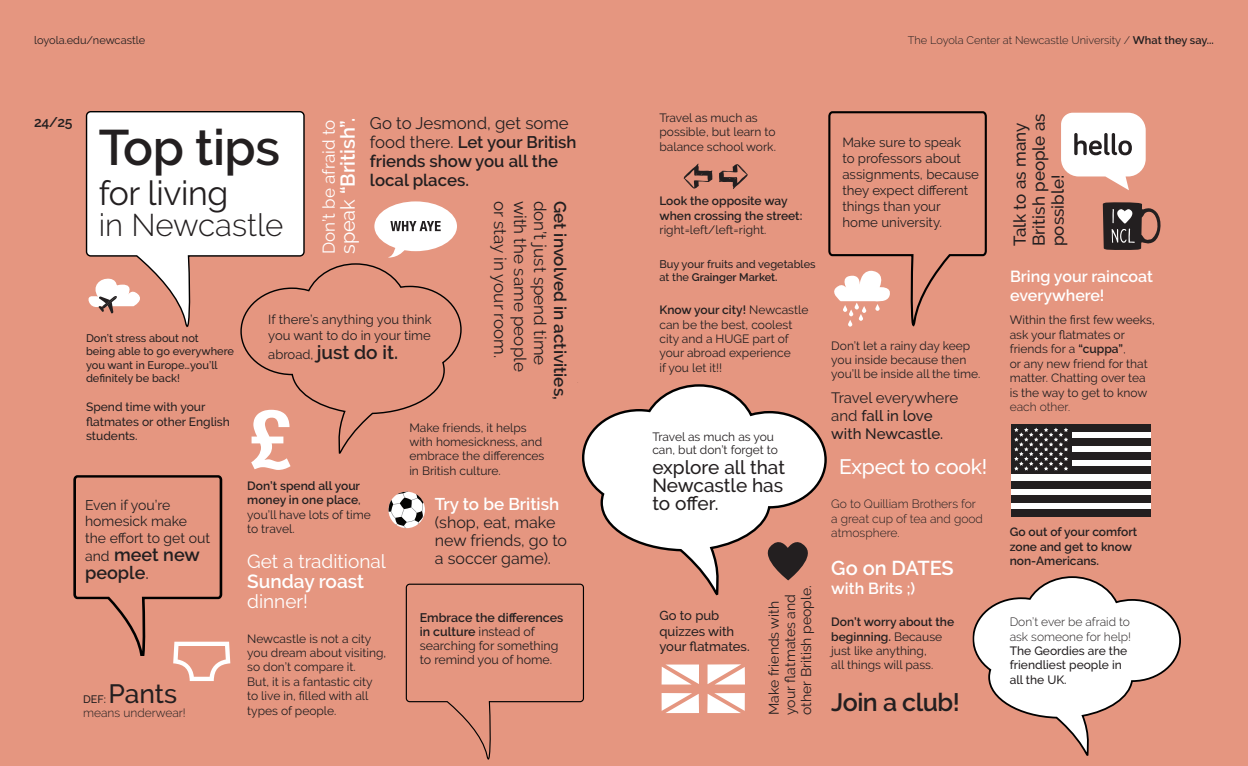
<style>
.page{position:relative;width:1248px;height:766px;background:#fff}
.page>*{position:absolute;margin:0;border:0;box-sizing:border-box;transform-origin:0 0}
.t1{font:600 49.7px "Derailed";letter-spacing:-.01em;color:#231f20}
.t2{font:33.8px "Derailed";letter-spacing:-.01em;color:#231f20}
.t3{font:300 31.3px "Derailed";color:#231f20}
.t4{font:500 26.4px "Derailed";letter-spacing:-.005em;color:#231f20}
.t5{font:600 25px "Derailed";letter-spacing:-.02em;color:#231f20}
.t6{font:500 20.9px "Derailed";letter-spacing:-.01em;color:#fff}
.t7{font:600 20px "Derailed";letter-spacing:-.01em;color:#fff}
.t8{font:500 19px/18px "Derailed";color:#231f20;text-align:justify}
.t9{font:19px/20px "Derailed";color:#fff}
.t10{font:600 19px "Derailed";color:#231f20}
.t11{font:600 18px/18px "Derailed";color:#231f20}
.t12{font:17px "Derailed";color:#231f20}
.t13{font:500 17px/19px "Derailed";color:#231f20}
.t14{font:600 17px "Derailed";color:#231f20}
.t15{font:17px "Derailed";color:#fff}
.t16{font:600 17px "Derailed";color:#fff}
.t17{font:600 16.8px/18.8px "Derailed";color:#231f20}
.t18{font:16px/18px "Derailed";color:#231f20}
.t19{font:600 16px/18px "Derailed";color:#fff}
.t20{font:500 15px/18px "Derailed";color:#231f20}
.t21{font:14px/16px "Derailed";color:#231f20}
.t22{font:600 14px "Derailed";color:#231f20}
.t23{font:13.3px/15.9px "Derailed";color:#231f20}
.t24{font:13px/15.6px "Derailed";color:#231f20}
.t25{font:500 13px/15.6px "Derailed";color:#231f20}
.t26{font:12.4px/14px "Derailed";color:#231f20}
.t27{font:12px/14.4px "Derailed";color:#231f20}
.t28{font:600 12px/14.4px "Derailed";color:#231f20}
.t29{font:500 12px/14.4px "Derailed";color:#231f20}
.t30{font:300 12px/14.4px "Derailed";color:#231f20}
.t31{font:500 11px/13.2px "Derailed";color:#231f20}
.t32{font:300 11px "Derailed";color:#231f20}
.t33{font:11px "Derailed";color:#231f20}
.t34{font:500 10.8px "Derailed";color:#231f20}
.s1{font-weight:600}
.s2{font-weight:400}
.s3{font-weight:400;font-size:13px}
.s4{font-weight:400;font-size:14px}
.s5{font-weight:500}
.s6{font-weight:300}
</style>
<div class="page">
<div style="left:0;top:0;width:1247px;height:765px;background:#e59680"></div>
<div style="left:85px;top:111px;width:220px;height:146px;background:#fff"></div>
<svg style="left:277px;top:111px;width:28px;height:50px"></svg>
<svg style="left:240px;top:263px;width:221px;height:204px"></svg>
<svg style="left:85px;top:251px;width:216px;height:80px"></svg>
<svg style="left:251px;top:409px;width:39px;height:61px"></svg>
<div style="left:374px;top:201px;width:83px;height:50px;background:#fff;border-radius:50%"></div>
<svg style="left:388px;top:246px;width:17px;height:12px"></svg>
<svg style="left:390px;top:221px;width:50px;height:10px"></svg>
<svg style="left:619px;top:384px;width:162px;height:28px"></svg>
<svg style="left:1061px;top:113px;width:84px;height:77px"></svg>
<svg style="left:1102px;top:202px;width:59px;height:48px"></svg>
<svg style="left:73px;top:475px;width:157px;height:205px"></svg>
<svg style="left:828px;top:111px;width:159px;height:216px"></svg>
<div style="left:1011px;top:425px;width:139px;height:88px;background:#fff"></div>
<div style="left:1011px;top:424px;width:139px;height:7px;background:#231f20"></div>
<div style="left:1011px;top:438px;width:139px;height:7px;background:#231f20"></div>
<div style="left:1011px;top:452px;width:139px;height:7px;background:#231f20"></div>
<div style="left:1011px;top:467px;width:139px;height:7px;background:#231f20"></div>
<div style="left:1011px;top:481px;width:139px;height:7px;background:#231f20"></div>
<div style="left:1011px;top:495px;width:139px;height:7px;background:#231f20"></div>
<div style="left:1011px;top:509px;width:139px;height:7px;background:#231f20"></div>
<div style="left:1011px;top:424px;width:60px;height:50px;background:#231f20"></div>
<svg style="left:1014px;top:427px;width:54px;height:43px"></svg>
<svg style="left:388px;top:412px;width:439px;height:348px"></svg>
<svg style="left:972px;top:576px;width:209px;height:180px"></svg>
<svg style="left:683px;top:163px;width:64px;height:26px"></svg>
<p class="t33" style="left:34px;top:34px;width:113px">loyola.edu/newcastle</p>
<p class="t32" style="left:907px;top:34px;width:307px">The Loyola Center at Newcastle University / <span class="s1">What they say...</span></p>
<p class="t22" style="left:34px;top:114px;width:40px">24/25</p>
<p class="t17" style="left:370px;top:114px;width:208px"><span class="s2">Go to Jesmond, get some food there.</span> Let your British friends show you all the local places.</p>
<p class="t15" style="left:319px;top:254px;width:136px;rotate:-90deg">Don’t be afraid to</p>
<p class="t7" style="left:336px;top:254px;width:138px;rotate:-90deg"><span class="s2">speak</span> “British”.</p>
<p class="t1" style="left:99px;top:119px;width:183px">Top tips</p>
<p class="t2" style="left:99px;top:174px;width:131px">for living</p>
<p class="t3" style="left:99px;top:206px;width:186px">in Newcastle</p>
<p class="t12" style="left:510px;top:201px;width:159px;rotate:90deg">or stay in your room.</p>
<p class="t12" style="left:530px;top:201px;width:172px;rotate:90deg">with the same people</p>
<p class="t12" style="left:550px;top:201px;width:166px;rotate:90deg">don’t just spend time</p>
<p class="t14" style="left:570px;top:201px;width:200px;rotate:90deg">Get involved in activities,</p>
<p class="t24" style="left:268px;top:311px;width:165px">If there’s anything you think you want to do in your time</p>
<p class="t10" style="left:268px;top:341px;width:131px"><span class="s3">abroad,</span> just do it.</p>
<p class="t31" style="left:86px;top:332px;width:149px">Don’t stress about not<br>being able to go everywhere you want in Europe…you’ll definitely be back!</p>
<p class="t27" style="left:659px;top:110px;width:118px">Travel as much as possible, but learn to balance school work.</p>
<p class="t28" style="left:659px;top:194px;width:144px">Look the opposite way when crossing the street: <span class="s2">right=left/left=right.</span></p>
<p class="t31" style="left:659px;top:257px;width:158px">Buy your fruits and vegetables at the <span class="s1">Grainger Market.</span></p>
<p class="t27" style="left:659px;top:302px;width:150px"><span class="s1">Know your city!</span> Newcastle can be the best, coolest city and a HUGE part of your abroad experience<br>if you let it!!</p>
<p class="t29" style="left:86px;top:400px;width:145px">Spend time with your flatmates or other English students.</p>
<p class="t21" style="left:85px;top:496px;width:126px;line-height:16.8px">Even if you’re homesick make the effort to get out</p>
<p class="t11" style="left:85px;top:546px;width:116px"><span class="s4">and</span> meet new people<span class="s2">.</span></p>
<p class="t34" style="left:83px;top:692px;width:24px">DEF:</p>
<p class="t4" style="left:109px;top:678px;width:70px">Pants</p>
<p class="t30" style="left:83px;top:705px;width:104px">means underwear!</p>
<p class="t28" style="left:247px;top:478px;width:125px">Don’t spend all your money in one place<span class="s5">, </span><span class="s2">you’ll have lots of time to travel.</span></p>
<p class="t9" style="left:247px;top:551px;width:140px">Get a traditional<br><span class="s1">Sunday roast </span>dinner!</p>
<p class="t27" style="left:247px;top:631px;width:140px">Newcastle is not a city you dream about visiting, so don’t compare it.<br>But, it is a fantastic city to live in, filled with all types of people.</p>
<p class="t27" style="left:409px;top:420px;width:137px">Make friends, it helps with homesickness, and embrace the differences in British culture.</p>
<p class="t16" style="left:435px;top:493px;width:126px">Try to be British</p>
<p class="t18" style="left:435px;top:513px;width:134px">(shop, eat, make new friends, go to a soccer game).</p>
<p class="t27" style="left:652px;top:430px;width:127px;line-height:13px">Travel as much as you can, but don’t forget to</p>
<p class="t8" style="left:652px;top:458px;width:134px">explore all that Newcastle has to offer.</p>
<p class="t26" style="left:420px;top:610px;width:145px"><span class="s1">Embrace the differences in culture</span> instead of searching for something to remind you of home.</p>
<p class="t25" style="left:659px;top:607px;width:92px">Go to pub quizzes with your flatmates.</p>
<p class="t21" style="left:766px;top:714px;width:131px;rotate:-90deg">Make friends with your flatmates and other British people.</p>
<p class="t23" style="left:842px;top:134px;width:138px">Make sure to speak<br>to professors about assignments, because they expect different things than your home university.</p>
<p class="t27" style="left:831px;top:338px;width:151px">Don’t let a rainy day keep you inside because then you’ll be inside all the time.</p>
<p class="t20" style="left:831px;top:388px;width:128px"><span class="s2">Travel everywhere and</span> fall in love with Newcastle.</p>
<p class="t6" style="left:839px;top:454px;width:150px">Expect to cook!</p>
<p class="t30" style="left:831px;top:497px;width:153px">Go to Quilliam Brothers for a great cup of tea and good atmosphere.</p>
<p class="t7" style="left:831px;top:556px;width:124px">Go on DATES</p>
<p class="t19" style="left:831px;top:579px;width:85px">with Brits ;)</p>
<p class="t27" style="left:831px;top:614px;width:124px"><span class="s1">Don’t worry about the beginning.</span> Because just like anything,<br>all things will pass.</p>
<p class="t5" style="left:831px;top:687px;width:130px">Join a club!</p>
<p class="t13" style="left:1010px;top:246px;width:134px;rotate:-90deg">Talk to as many<br>British people as possible!</p>
<p class="t19" style="left:1010px;top:268px;width:144px">Bring your raincoat everywhere!</p>
<p class="t27" style="left:1009px;top:313px;width:146px">Within the first few weeks, ask your flatmates or friends for a <span class="s1">“cuppa”</span><span class="s6">,<br></span>or any new friend for that matter. Chatting over tea is the way to get to know <span class="s6">each other.</span></p>
<p class="t28" style="left:1009px;top:524px;width:129px">Go out of your comfort zone and get to know non-Americans.</p>
<p class="t29" style="left:1009px;top:614px;width:123px"><span class="s6">Don’t ever be afraid to ask someone for help!<br></span>The Geordies are the friendliest people in all the UK. ☺</p>
</div>
